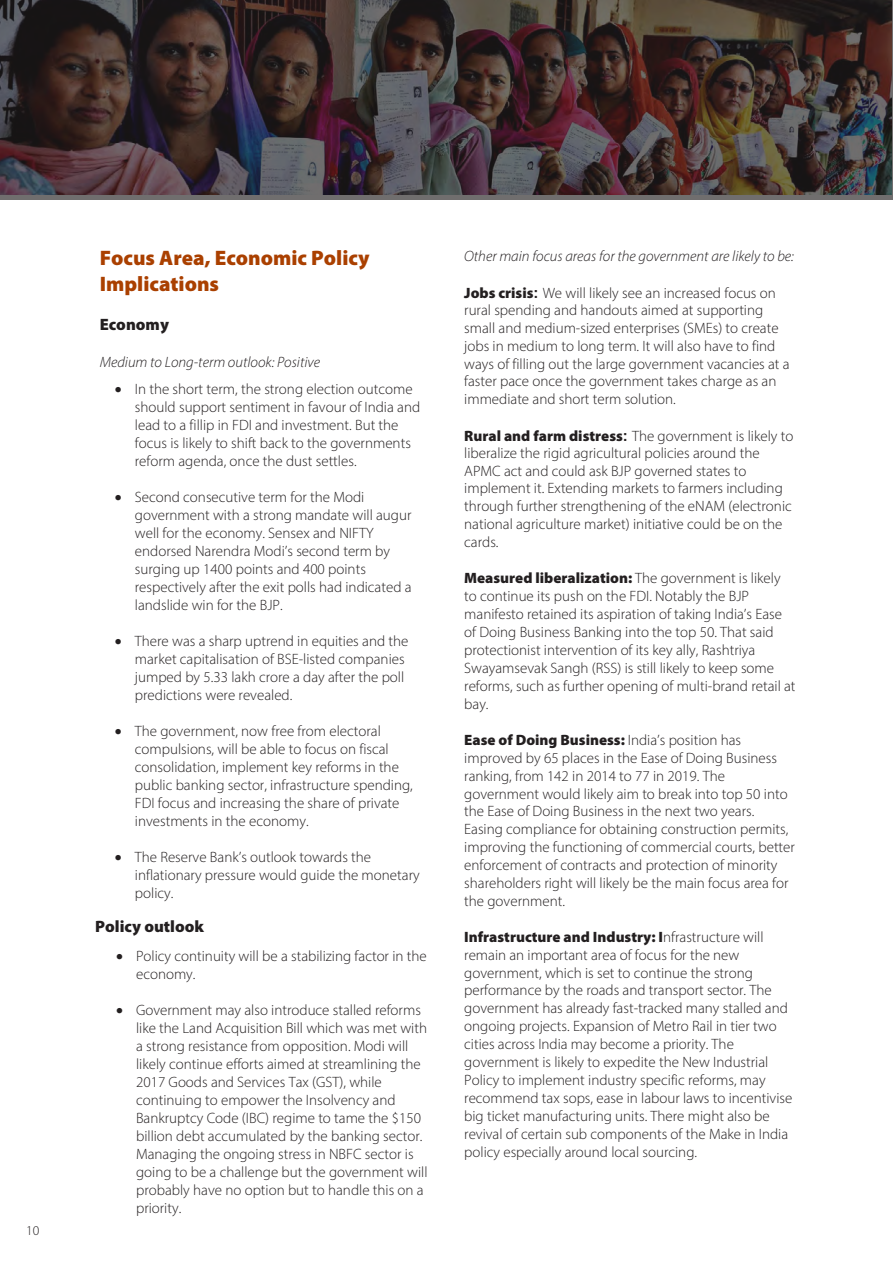
<style>
.page{position:relative;width:893px;height:1263px;background:#fff}
.page>*{position:absolute;margin:0;border:0;box-sizing:border-box;transform-origin:0 0}
.t1{font:900 21px/25.2px "Myriad Pro";color:#aa4000}
.t2{font:900 16.5px "Myriad Pro";color:#231f20}
.t3{font:300 15px/18px "Myriad Pro";color:#231f20}
.t4{font:italic 300 15px "Myriad Pro";color:#231f20}
.t5{font:300 13.5px "Myriad Pro";color:#231f20}
.s1{font-weight:900}
.s2{font-family:"Arial";font-weight:700}
</style>
<div class="page">
<img style="left:0;top:0;width:893px;height:200px">
<p class="t5" style="left:26px;top:1222px;width:15px">10</p>
<h1 class="t1" style="left:100px;top:245px;width:271px">Focus Area, Economic Policy<br>Implications</h1>
<p class="t2" style="left:100px;top:314px;width:71px">Economy</p>
<p class="t4" style="left:100px;top:353px;width:222px">Medium to Long-term outlook: Positive</p>
<p class="t3" style="left:135px;top:380px;width:287px;text-indent:-20px">• In the short term, the strong election outcome should support sentiment in favour of India and lead to a fillip in FDI and investment. But the focus is likely to shift back to the governments reform agenda, once the dust settles.</p>
<p class="t3" style="left:135px;top:488px;width:278px;text-indent:-20px">• Second consecutive term for the Modi government with a strong mandate will augur well for the economy. Sensex and NIFTY endorsed Narendra Modi’s second term by surging up 1400 points and 400 points respectively after the exit polls had indicated a landslide win for the BJP.</p>
<p class="t3" style="left:135px;top:632px;width:275px;text-indent:-20px">• There was a sharp uptrend in equities and the market capitalisation of BSE-listed companies jumped by 5.33 lakh crore a day after the poll predictions were revealed.</p>
<p class="t3" style="left:135px;top:722px;width:279px;text-indent:-20px">• The government, now free from electoral compulsions, will be able to focus on fiscal consolidation, implement key reforms in the public banking sector, infrastructure spending, FDI focus and increasing the share of private investments in the economy.</p>
<p class="t3" style="left:135px;top:848px;width:286px;text-indent:-20px">• The Reserve Bank’s outlook towards the inflationary pressure would guide the monetary policy.</p>
<p class="t2" style="left:95px;top:915px;width:110px">Policy outlook</p>
<p class="t3" style="left:136px;top:947px;width:292px;text-indent:-20px">• Policy continuity will be a stabilizing factor in the economy.</p>
<p class="t3" style="left:136px;top:1001px;width:293px;text-indent:-20px">• Government may also introduce stalled reforms like the Land Acquisition Bill which was met with a strong resistance from opposition. Modi will likely continue efforts aimed at streamlining the 2017 Goods and Services Tax (GST), while continuing to empower the Insolvency and Bankruptcy Code (IBC) regime to tame the $150 billion debt accumulated by the banking sector.<br>Managing the ongoing stress in NBFC sector is going to be a challenge but the government will probably have no option but to handle this on a priority.</p>
<p class="t4" style="left:464px;top:247px;width:331px">Other main focus areas for the government are likely to be:</p>
<p class="t3" style="left:464px;top:284px;width:327px"><span class="s1">Jobs crisis</span><span class="s2">:</span> We will likely see an increased focus on rural spending and handouts aimed at supporting small and medium-sized enterprises (SMEs) to create jobs in medium to long term. It will also have to find ways of filling out the large government vacancies at a faster pace once the government takes charge as an immediate and short term solution.</p>
<p class="t3" style="left:464px;top:427px;width:331px"><span class="s1">Rural and farm distress</span><span class="s2">:</span> The government is likely to liberalize the rigid agricultural policies around the APMC act and could ask BJP governed states to implement it. Extending markets to farmers including through further strengthening of the eNAM (electronic national agriculture market) initiative could be on the cards.</p>
<p class="t3" style="left:464px;top:569px;width:333px"><span class="s1">Measured liberalization:</span> The government is likely to continue its push on the FDI. Notably the BJP manifesto retained its aspiration of taking India’s Ease of Doing Business Banking into the top 50. That said protectionist intervention of its key ally, Rashtriya Swayamsevak Sangh (RSS) is still likely to keep some reforms, such as further opening of multi-brand retail at bay.</p>
<p class="t3" style="left:464px;top:731px;width:332px"><span class="s1">Ease of Doing Business:</span> India’s position has improved by 65 places in the Ease of Doing Business ranking, from 142 in 2014 to 77 in 2019. The government would likely aim to break into top 50 into the Ease of Doing Business in the next two years.<br>Easing compliance for obtaining construction permits, improving the functioning of commercial courts, better enforcement of contracts and protection of minority shareholders right will likely be the main focus area for the government.</p>
<p class="t3" style="left:464px;top:928px;width:330px"><span class="s1">Infrastructure and Industry: I</span>nfrastructure will remain an important area of focus for the new government, which is set to continue the strong performance by the roads and transport sector. The government has already fast-tracked many stalled and ongoing projects. Expansion of Metro Rail in tier two cities across India may become a priority. The government is likely to expedite the New Industrial Policy to implement industry specific reforms, may recommend tax sops, ease in labour laws to incentivise big ticket manufacturing units. There might also be revival of certain sub components of the Make in India policy especially around local sourcing.</p>
</div>
